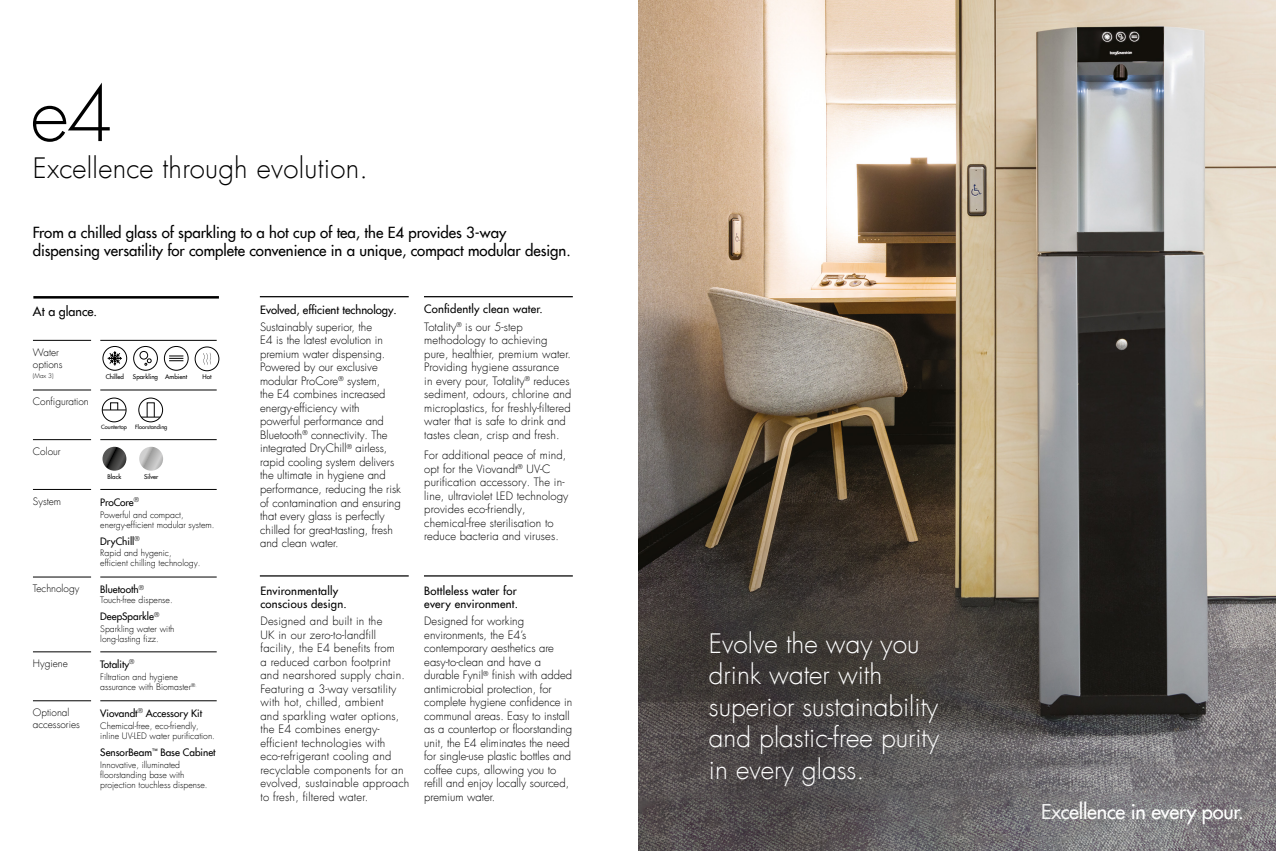
<style>
.page{position:relative;width:1276px;height:851px;background:#fff}
.page>*{position:absolute;margin:0;border:0;box-sizing:border-box;transform-origin:0 0}
.t1{font:300 27.5px "Futura Com";letter-spacing:.01em;color:#000}
.t2{font:300 26.25px/31.5px "Futura Com";color:#fff}
._7_8pt_Futura_Medium{font:500 20px "Futura Com";letter-spacing:-.01em;color:#fff}
.t3{font:500 15px/18px "Futura Com";color:#000}
.t4{font:500 12.5px "Futura Com";color:#000}
.t5{font:300 11.25px/13.5px "Futura Com";color:#000}
.t6{font:300 11.25px/13.5px "Futura Com";letter-spacing:.02em;color:#000}
.t7{font:500 11.25px/13.5px "Futura Com";letter-spacing:.02em;color:#000}
.t8{font:500 11.25px "Futura Com";color:#000}
.t9{font:500 10px "Futura Com";color:#000}
.t10{font:300 10px/12px "Futura Com";color:#000}
.t11{font:300 8.75px/10px "Futura Com";color:#000}
.NOTATIONS{font:500 6.25px "Futura Com";color:#000}
.t12{font:300 6.25px "Futura Com";color:#000}
.NOTATIONS-2{font:500 5.62px "Futura Com";color:#000}
</style>
<div class="page">
<svg style="left:33px;top:83px;width:77px;height:59px"></svg>
<hr style="left:33px;top:340px;width:58px;height:1px;background:#000">
<hr style="left:100px;top:340px;width:117px;height:1px;background:#000">
<hr style="left:33px;top:390px;width:58px;height:1px;background:#000">
<hr style="left:100px;top:390px;width:117px;height:1px;background:#000">
<hr style="left:33px;top:439px;width:58px;height:1px;background:#000">
<hr style="left:100px;top:439px;width:117px;height:1px;background:#000">
<hr style="left:33px;top:489px;width:58px;height:1px;background:#000">
<hr style="left:100px;top:489px;width:117px;height:1px;background:#000">
<hr style="left:33px;top:576px;width:58px;height:1px;background:#000">
<hr style="left:100px;top:576px;width:117px;height:1px;background:#000">
<hr style="left:33px;top:651px;width:58px;height:1px;background:#000">
<hr style="left:100px;top:651px;width:117px;height:1px;background:#000">
<hr style="left:33px;top:700px;width:58px;height:1px;background:#000">
<hr style="left:100px;top:700px;width:117px;height:1px;background:#000">
<svg style="left:102px;top:397px;width:24px;height:25px"></svg>
<svg style="left:138px;top:397px;width:25px;height:25px"></svg>
<svg style="left:139px;top:446px;width:24px;height:24px"></svg>
<svg style="left:102px;top:446px;width:24px;height:24px"></svg>
<svg style="left:102px;top:346px;width:25px;height:24px"></svg>
<svg style="left:164px;top:346px;width:25px;height:24px"></svg>
<div style="left:195px;top:347px;width:24px;height:24px;border:1px solid #000;border-radius:50%"></div>
<svg style="left:203px;top:352px;width:8px;height:12px"></svg>
<svg style="left:133px;top:346px;width:25px;height:24px"></svg>
<hr style="left:33px;top:296px;width:186px;height:2px;background:#000">
<img style="left:638px;top:0;width:638px;height:850px">
<svg style="left:638px;top:468px;width:448px;height:382px;background:#56504b"></svg>
<hr style="left:260px;top:575px;width:149px;height:1px;background:#000">
<hr style="left:260px;top:296px;width:149px;height:1px;background:#000">
<hr style="left:424px;top:575px;width:149px;height:1px;background:#000">
<hr style="left:424px;top:296px;width:149px;height:1px;background:#000">
<p class="t1" style="left:33px;top:150px;width:336px">Excellence through evolution.</p>
<p class="t3" style="left:33px;top:223px;width:539px">From a chilled glass of sparkling to a hot cup of tea, the E4 provides 3-way dispensing versatility for complete convenience in a unique, compact modular design.</p>
<p class="t4" style="left:33px;top:302px;width:66px">At a glance.</p>
<p class="t10" style="left:33px;top:346px;width:28px">Water</p>
<p class="t10" style="left:33px;top:358px;width:31px">options</p>
<p class="t12" style="left:33px;top:371px;width:22px">(Max 3)</p>
<p class="t10" style="left:33px;top:395px;width:57px">Configuration</p>
<p class="t10" style="left:33px;top:445px;width:29px">Colour</p>
<p class="NOTATIONS" style="left:106px;top:372px;width:20px">Chilled</p>
<p class="NOTATIONS" style="left:133px;top:372px;width:27px">Sparkling</p>
<p class="NOTATIONS" style="left:165px;top:372px;width:24px">Ambient</p>
<p class="NOTATIONS" style="left:202px;top:372px;width:11px">Hot</p>
<p class="NOTATIONS-2" style="left:101px;top:422px;width:27px">Countertop</p>
<p class="NOTATIONS-2" style="left:135px;top:422px;width:34px">Floorstanding</p>
<p class="NOTATIONS" style="left:107px;top:472px;width:15px">Black</p>
<p class="NOTATIONS" style="left:144px;top:472px;width:16px">Silver</p>
<p class="t10" style="left:33px;top:495px;width:30px">System</p>
<p class="t9" style="left:100px;top:494px;width:40px">ProCore<sup>®</sup></p>
<p class="t11" style="left:100px;top:509px;width:116px">Powerful and compact, energy-efficient modular system.</p>
<p class="t9" style="left:100px;top:533px;width:41px">DryChill<sup>®</sup></p>
<p class="t11" style="left:100px;top:548px;width:102px">Rapid and hygenic, efficient chilling technology.</p>
<p class="t10" style="left:33px;top:582px;width:48px">Technology</p>
<p class="t9" style="left:100px;top:582px;width:45px">Bluetooth<sup>®</sup></p>
<p class="t11" style="left:100px;top:595px;width:74px">Touch-free dispense.</p>
<p class="t9" style="left:100px;top:609px;width:60px">DeepSparkle<sup>®</sup></p>
<p class="t11" style="left:100px;top:624px;width:76px">Sparkling water with long-lasting fizz.</p>
<p class="t10" style="left:33px;top:657px;width:36px">Hygiene</p>
<p class="t9" style="left:100px;top:657px;width:36px">Totality<sup>®</sup></p>
<p class="t11" style="left:100px;top:671px;width:98px">Filtration and hygiene assurance with Biomaster<sup>®.</sup></p>
<p class="t10" style="left:33px;top:706px;width:48px">Optional accessories</p>
<p class="t9" style="left:100px;top:706px;width:103px">Viovandt<sup>®</sup> Accessory Kit</p>
<p class="t11" style="left:100px;top:720px;width:116px">Chemical-free, eco-friendly, inline UV-LED water purification.</p>
<p class="t9" style="left:100px;top:744px;width:117px">SensorBeam<sup>™</sup> Base Cabinet</p>
<p class="t11" style="left:100px;top:759px;width:109px">Innovative, illuminated floorstanding base with projection touchless dispense.</p>
<p class="t8" style="left:260px;top:301px;width:138px">Evolved, efficient technology.</p>
<p class="t5" style="left:260px;top:320px;width:142px">Sustainably superior, the<br>E4 is the latest evolution in premium water dispensing.<br>Powered by our exclusive modular ProCore<sup>®</sup> system,<br>the E4 combines increased energy-efficiency with powerful performance and<br>Bluetooth<sup>®</sup> connectivity. The integrated DryChill<sup>®</sup> airless, rapid cooling system delivers the ultimate in hygiene and performance, reducing the risk of contamination and ensuring that every glass is perfectly chilled for great-tasting, fresh and clean water.</p>
<p class="t7" style="left:260px;top:583px;width:88px">Environmentally conscious design.</p>
<p class="t6" style="left:260px;top:614px;width:150px">Designed and built in the<br>UK in our zero-to-landfill facility, the E4 benefits from<br>a reduced carbon footprint and nearshored supply chain.<br>Featuring a 3-way versatility with hot, chilled, ambient<br>and sparkling water options, the E4 combines energy&shy;efficient technologies with eco-refrigerant cooling and recyclable components for an evolved, sustainable approach to fresh, filtered water.</p>
<p class="t7" style="left:424px;top:302px;width:120px">Confidently clean water.</p>
<p class="t5" style="left:424px;top:320px;width:149px">Totality<sup>®</sup> is our 5-step methodology to achieving pure, healthier, premium water.<br>Providing hygiene assurance<br>in every pour, Totality<sup>®</sup> reduces sediment, odours, chlorine and microplastics, for freshly-filtered water that is safe to drink and tastes clean, crisp and fresh.</p>
<p class="t5" style="left:424px;top:448px;width:146px">For additional peace of mind, opt for the Viovandt<sup>®</sup> UV-C purification accessory. The in&shy;line, ultraviolet LED technology provides eco-friendly, chemical-free sterilisation to reduce bacteria and viruses.</p>
<p class="t7" style="left:424px;top:583px;width:95px">Bottleless water for every environment.</p>
<p class="t5" style="left:424px;top:614px;width:149px">Designed for working environments, the E4’s contemporary aesthetics are easy-to-clean and have a durable Fynil<sup>®</sup> finish with added antimicrobial protection, for complete hygiene confidence in communal areas. Easy to install as a countertop or floorstanding unit, the E4 eliminates the need for single-use plastic bottles and coffee cups, allowing you to refill and enjoy locally sourced, premium water.</p>
<p class="t2" style="left:709px;top:627px;width:232px">Evolve the way you drink water with superior sustainability and plastic-free purity in every glass.</p>
<p class="_7_8pt_Futura_Medium" style="left:1041px;top:796px;width:204px">Excellence in every pour.</p>
</div>
